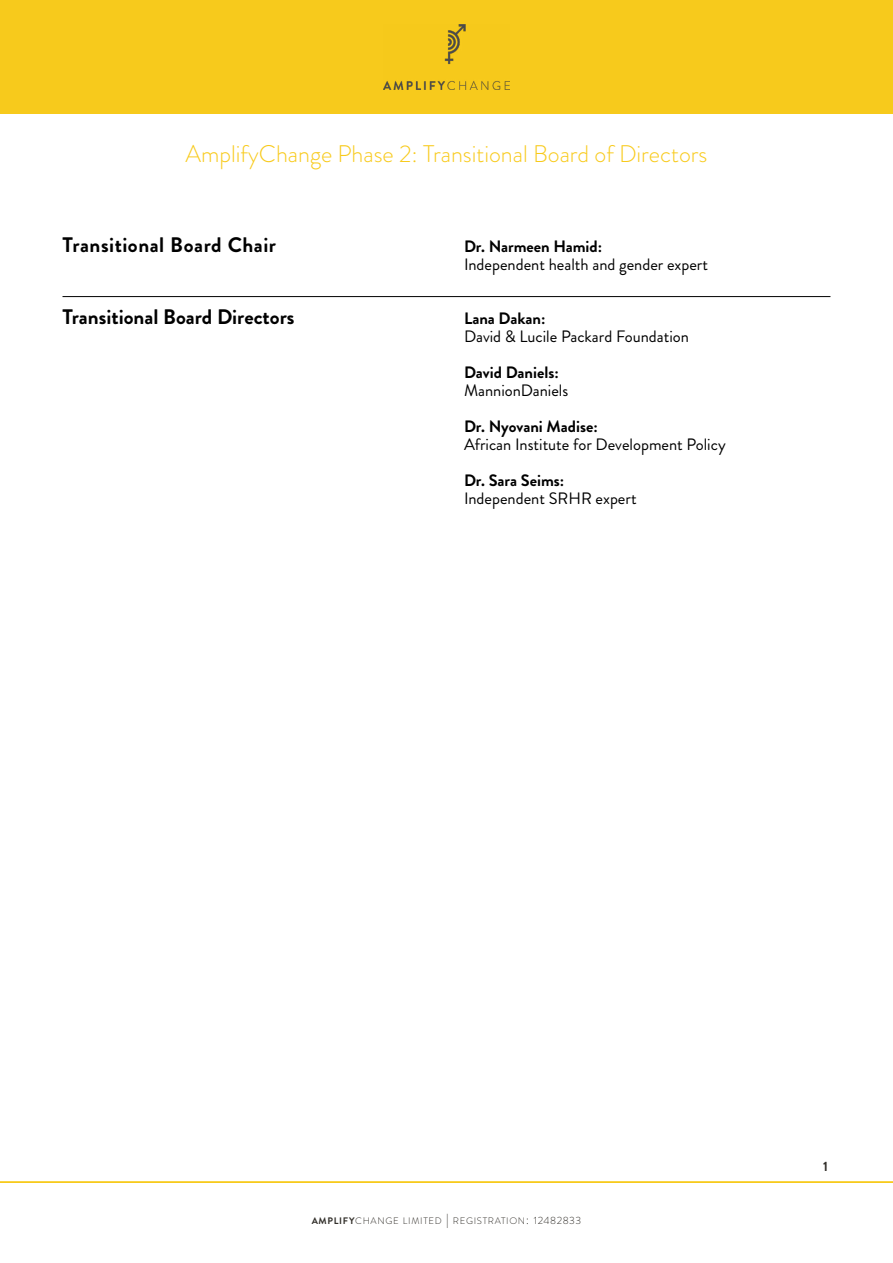
<style>
.page{position:relative;width:893px;height:1263px;background:#fff}
.page>*{position:absolute;margin:0;border:0;box-sizing:border-box;transform-origin:0 0}
.t1{font:300 24px "Brandon Grotesque";color:#f8ca1b}
.Heading_1{font:700 21px "Brandon Grotesque";color:#000}
.Heading_1_top{font:700 21px "Brandon Grotesque";letter-spacing:.025em;color:#000}
.Body{font:16.5px/18px "Brandon Grotesque";color:#000}
.Body-2{font:700 16.5px "Brandon Grotesque";color:#000}
.t2{font:700 13.5px "Brandon Grotesque";color:#312e29}
.Running_Footer_-_Ali{font:300 9.45px "Brandon Grotesque";letter-spacing:.07em;color:#312e29}
.s1{font-weight:700}
.s2{font-size:13.5px}
.s3{font-size:10.5px}
</style>
<div class="page">
<div style="left:0;top:0;width:893px;height:114px;background:#f7ca1c"></div>
<img style="left:383px;top:25px;width:126px;height:64px">
<hr style="left:0;top:1181px;width:893px;height:2px;background:#f7ca1c">
<hr style="left:63px;top:296px;width:767px;height:1px;background:#000">
<p class="t1" style="left:185px;top:137px;width:524px">AmplifyChange Phase 2: Transitional Board of Directors</p>
<p class="Heading_1_top" style="left:63px;top:230px;width:215px">Transitional Board Chair</p>
<p class="Heading_1" style="left:63px;top:302px;width:234px">Transitional Board Directors</p>
<p class="Body" style="left:464px;top:238px;width:246px"><span class="s1">Dr. Narmeen Hamid:<br></span>Independent health and gender expert</p>
<p class="Body-2" style="left:464px;top:307px;width:83px">Lana Dakan:</p>
<p class="Body" style="left:464px;top:328px;width:227px">David &amp; Lucile Packard Foundation</p>
<p class="Body" style="left:464px;top:364px;width:106px"><span class="s1">David Daniels:<br></span>MannionDaniels</p>
<p class="Body-2" style="left:464px;top:415px;width:135px">Dr. Nyovani Madise:</p>
<p class="Body" style="left:464px;top:436px;width:263px">African Institute for Development Policy</p>
<p class="Body-2" style="left:464px;top:469px;width:102px">Dr. Sara Seims:</p>
<p class="Body" style="left:464px;top:490px;width:174px">Independent SRHR expert</p>
<p class="Running_Footer_-_Ali" style="left:312px;top:1214px;width:271px"><span class="s1">amplify</span>CHANGE LIMITED <span class="s2">|</span> REGISTRATION<span class="s2">:</span> <span class="s3">12482833</span></p>
<p class="t2" style="left:823px;top:1157px;width:6px">1</p>
</div>
